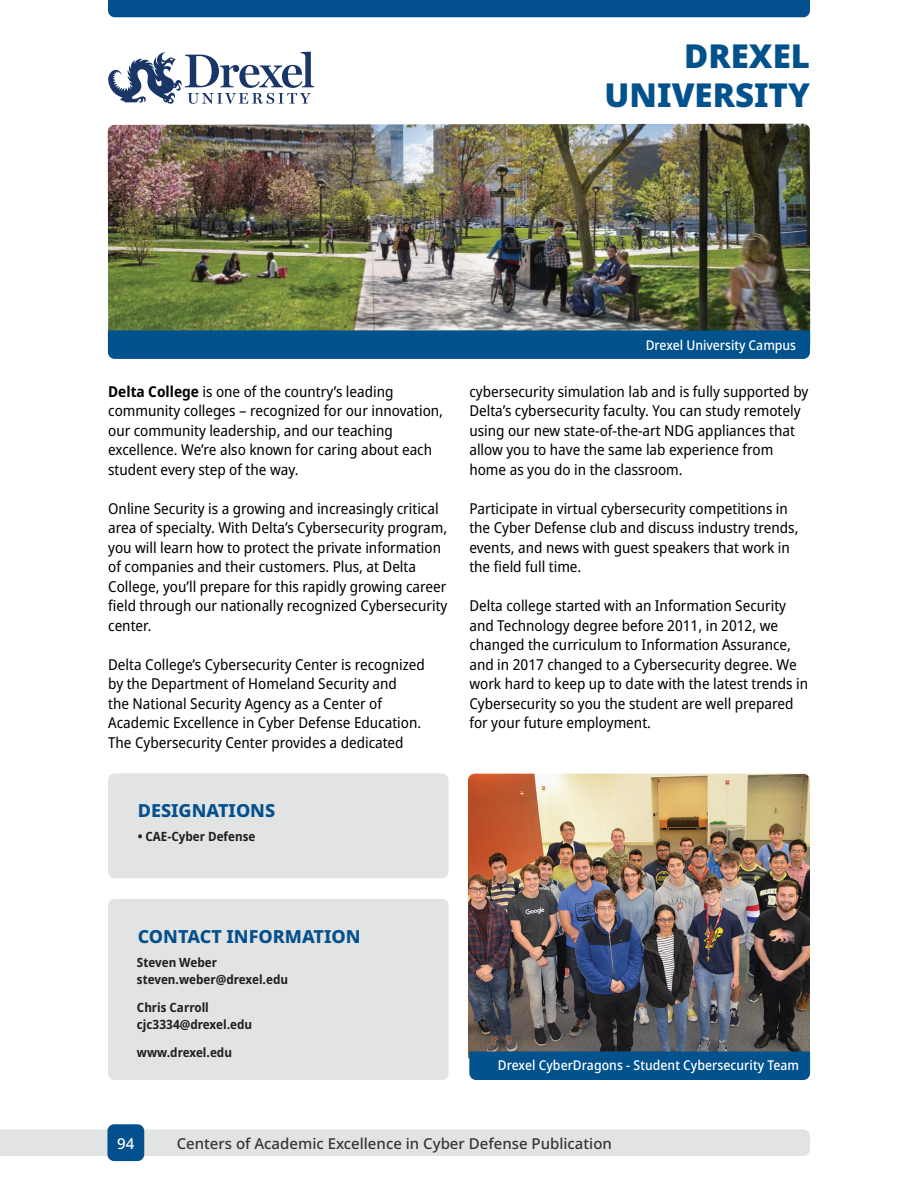
<style>
.page{position:relative;width:918px;height:1188px;background:#fff}
.page>*{position:absolute;margin:0;border:0;box-sizing:border-box;transform-origin:0 0}
.t1{font:900 33px/39.6px "Noto Sans";color:#01518c;text-align:right}
.t2{font:800 18px "Noto Sans";color:#04508e}
.t3{font:semi-condensed 15px/19.5px "Noto Sans";color:#000}
.t4{font:500 15px "Noto Sans";color:#393334}
.t5{font:500 15px "Noto Sans";color:#fff}
.t6{font:500 semi-condensed 13.5px "Noto Sans";letter-spacing:.005em;color:#fff}
.t7{font:700 semi-condensed 12.75px/16.5px "Noto Sans";color:#231f20}
.s1{font-weight:700}
</style>
<div class="page">
<div style="left:0;top:1129px;width:810px;height:27px;background:#e2e3e3"></div>
<div style="left:107px;top:1124px;width:37px;height:37px;background:#04508e;border-radius:7px"></div>
<div style="left:108px;top:0;width:702px;height:17px;background:#04508e"></div>
<div style="left:108px;top:899px;width:341px;height:181px;background:#e2e3e3;border-radius:7px"></div>
<div style="left:108px;top:773px;width:341px;height:105px;background:#e2e3e3;border-radius:7px"></div>
<img style="left:108px;top:124px;width:702px;height:206px">
<div style="left:108px;top:330px;width:702px;height:29px;background:#01528d"></div>
<img style="left:468px;top:774px;width:342px;height:284px">
<div style="left:469px;top:1051px;width:341px;height:29px;background:#01528d"></div>
<svg style="left:108px;top:52px;width:206px;height:52px"></svg>
<h1 class="t1" style="left:605px;top:36px;width:207px">DREXEL<br>UNIVERSITY</h1>
<p class="t3" style="left:108px;top:382px;width:336px"><span class="s1">Delta College</span> is one of the country’s leading community colleges – recognized for our innovation, our community leadership, and our teaching excellence. We’re also known for caring about each student every step of the way.</p>
<p class="t3" style="left:108px;top:499px;width:341px">Online Security is a growing and increasingly critical area of specialty. With Delta’s Cybersecurity program, you will learn how to protect the private information of companies and their customers. Plus, at Delta College, you’ll prepare for this rapidly growing career field through our nationally recognized Cybersecurity center.</p>
<p class="t3" style="left:108px;top:655px;width:318px">Delta College’s Cybersecurity Center is recognized by the Department of Homeland Security and<br>the National Security Agency as a Center of Academic Excellence in Cyber Defense Education.<br>The Cybersecurity Center provides a dedicated</p>
<p class="t2" style="left:138px;top:798px;width:139px">DESIGNATIONS</p>
<p class="t7" style="left:138px;top:828px;width:119px">• CAE-Cyber Defense</p>
<p class="t6" style="left:646px;top:335px;width:152px">Drexel University Campus</p>
<p class="t3" style="left:469px;top:382px;width:340px">cybersecurity simulation lab and is fully supported by Delta’s cybersecurity faculty. You can study remotely using our new state-of-the-art NDG appliances that allow you to have the same lab experience from home as you do in the classroom.</p>
<p class="t3" style="left:469px;top:499px;width:331px">Participate in virtual cybersecurity competitions in the Cyber Defense club and discuss industry trends, events, and news with guest speakers that work in the field full time.</p>
<p class="t3" style="left:469px;top:596px;width:340px">Delta college started with an Information Security and Technology degree before 2011, in 2012, we changed the curriculum to Information Assurance, and in 2017 changed to a Cybersecurity degree. We work hard to keep up to date with the latest trends in Cybersecurity so you the student are well prepared for your future employment.</p>
<p class="t2" style="left:138px;top:924px;width:224px">CONTACT INFORMATION</p>
<p class="t7" style="left:137px;top:955px;width:153px">Steven Weber steven.weber@drexel.edu</p>
<p class="t7" style="left:137px;top:1000px;width:117px">Chris Carroll cjc3334@drexel.edu</p>
<p class="t7" style="left:137px;top:1045px;width:97px">www.drexel.edu</p>
<p class="t6" style="left:498px;top:1056px;width:303px">Drexel CyberDragons - Student Cybersecurity Team</p>
<p class="t5" style="left:117px;top:1133px;width:19px">94</p>
<p class="t4" style="left:177px;top:1132px;width:437px">Centers of Academic Excellence in Cyber Defense Publication</p>
</div>
